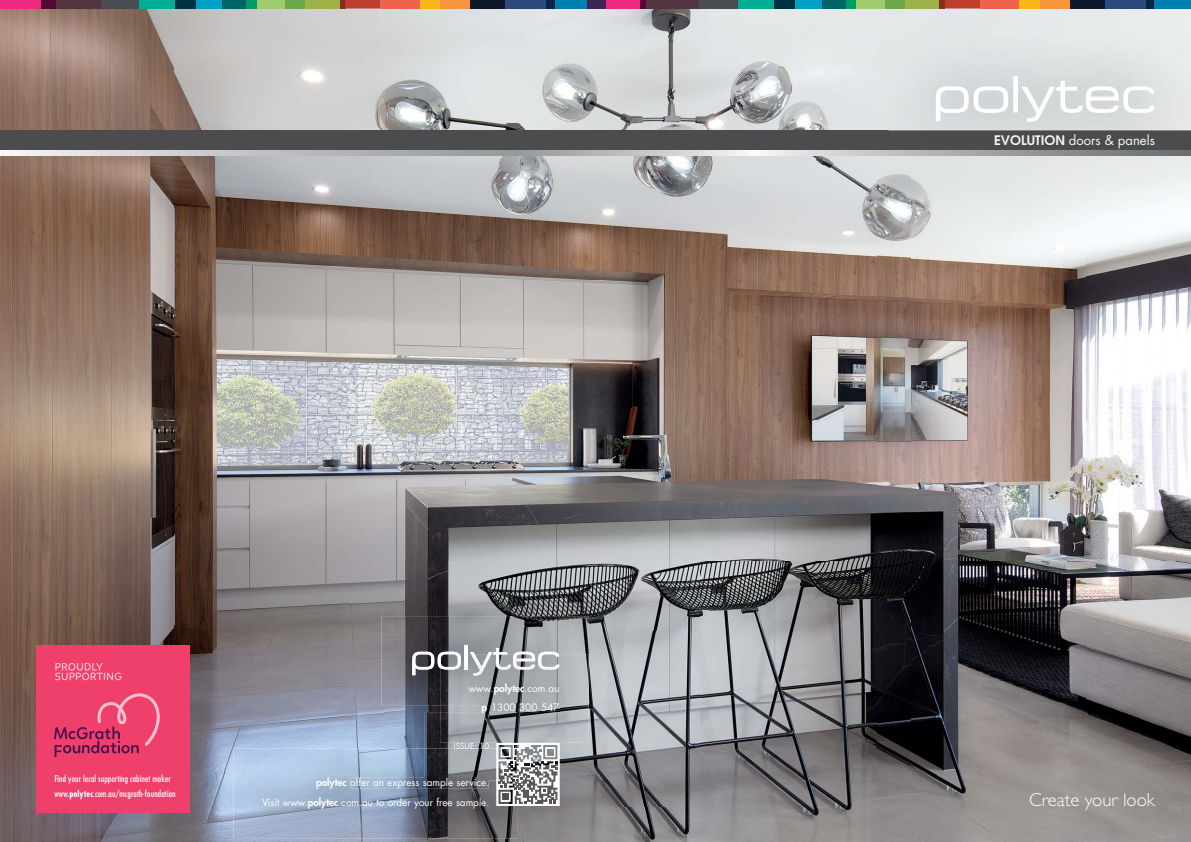
<style>
.page{position:relative;width:1191px;height:842px;background:#fff}
.page>*{position:absolute;margin:0;border:0;box-sizing:border-box;transform-origin:0 0}
.t1{font:300 18.8px "Gill Sans";color:#fff}
.t2{font:600 13.1px "Avant Garde";color:#f4f5f5}
.t3{font:10px/19.8px "Futura";color:#fff;text-align:right}
.t4{font:10px "Futura";color:#fdfdfd}
.t5{font:condensed 9px/14.5px "Futura";letter-spacing:.01em;color:#fff}
.t6{font:8px "Futura";color:#fff}
.s1{font-weight:700}
.s2{font-weight:800}
.s3{color:#f5f6f6}
.s4{font-family:"Futura";font-weight:400}
.s5{font-family:"Futura";font-weight:400;color:#f6f6f7}
.s6{font-family:"Futura";font-weight:400;color:#f7f7f8}
.s7{font-family:"Futura";font-weight:400;color:#f8f8f9}
.s8{font-family:"Futura";font-weight:400;color:#f9f9fa}
</style>
<div class="page">
<img style="left:0;top:9px;width:876px;height:121px">
<img style="left:876px;top:69px;width:35px;height:773px">
<img style="left:0;top:156px;width:876px;height:406px">
<img style="left:911px;top:165px;width:280px;height:677px">
<img style="left:0;top:562px;width:350px;height:140px">
<img style="left:350px;top:562px;width:350px;height:70px">
<img style="left:700px;top:562px;width:176px;height:280px">
<img style="left:350px;top:632px;width:35px;height:116px">
<img style="left:560px;top:632px;width:141px;height:210px">
<img style="left:0;top:702px;width:174px;height:140px">
<img style="left:190px;top:702px;width:160px;height:71px">
<img style="left:385px;top:705px;width:55px;height:43px">
<img style="left:490px;top:743px;width:70px;height:99px">
<img style="left:174px;top:773px;width:70px;height:69px">
<img style="left:244px;top:838px;width:246px;height:4px">
<img style="left:381px;top:616px;width:208px;height:89px">
<svg style="left:470px;top:648px;width:89px;height:6px"></svg>
<svg style="left:412px;top:652px;width:49px;height:23px"></svg>
<hr style="left:464px;top:645px;width:3px;height:24px;background:#fff">
<img style="left:440px;top:654px;width:148px;height:89px">
<img style="left:471px;top:654px;width:20px;height:22px">
<img style="left:492px;top:654px;width:67px;height:15px">
<img style="left:440px;top:654px;width:21px;height:15px">
<img style="left:464px;top:654px;width:3px;height:15px">
<img style="left:492px;top:703px;width:67px;height:8px">
<img style="left:233px;top:748px;width:213px;height:90px">
<img style="left:446px;top:780px;width:71px;height:58px">
<img style="left:350px;top:778px;width:138px;height:11px">
<img style="left:425px;top:712px;width:71px;height:36px">
<img style="left:440px;top:712px;width:78px;height:31px">
<svg style="left:482px;top:706px;width:5px;height:8px"></svg>
<img style="left:425px;top:748px;width:71px;height:32px">
<img style="left:425px;top:778px;width:63px;height:2px">
<svg style="left:496px;top:743px;width:63px;height:63px"></svg>
<div style="left:0;top:130px;width:1191px;height:23px;background:#4c4c4e"></div>
<img style="left:889px;top:36px;width:302px;height:95px">
<svg style="left:935px;top:76px;width:220px;height:46px"></svg>
<svg style="left:0;top:150px;width:1191px;height:6px;background:#b9bbbc"></svg>
<div style="left:0;top:0;width:41px;height:9px;background:#ed2982"></div>
<div style="left:41px;top:0;width:15px;height:9px;background:#520a34"></div>
<div style="left:56px;top:0;width:45px;height:9px;background:#523443"></div>
<div style="left:101px;top:0;width:38px;height:9px;background:#4a4c51"></div>
<div style="left:175px;top:0;width:21px;height:9px;background:#003143"></div>
<div style="left:196px;top:0;width:27px;height:9px;background:#009fc3"></div>
<div style="left:139px;top:0;width:36px;height:9px;background:#00ae95"></div>
<div style="left:419px;top:0;width:21px;height:9px;background:#f9b71a"></div>
<div style="left:440px;top:0;width:31px;height:9px;background:#f7943c"></div>
<div style="left:505px;top:0;width:41px;height:9px;background:#2c497d"></div>
<div style="left:546px;top:0;width:9px;height:9px;background:#0b2445"></div>
<div style="left:555px;top:0;width:32px;height:9px;background:#0080b0"></div>
<div style="left:587px;top:0;width:19px;height:9px;background:#3e2451"></div>
<div style="left:606px;top:0;width:34px;height:9px;background:#ed2982"></div>
<div style="left:640px;top:0;width:6px;height:9px;background:#520a34"></div>
<div style="left:646px;top:0;width:54px;height:9px;background:#523443"></div>
<div style="left:700px;top:0;width:38px;height:9px;background:#4a4c51"></div>
<div style="left:774px;top:0;width:21px;height:9px;background:#003143"></div>
<div style="left:795px;top:0;width:27px;height:9px;background:#009fc3"></div>
<div style="left:845px;top:0;width:12px;height:9px;background:#009c67"></div>
<div style="left:857px;top:0;width:28px;height:9px;background:#9fcc6d"></div>
<div style="left:885px;top:0;width:20px;height:9px;background:#6ca84c"></div>
<div style="left:905px;top:0;width:34px;height:9px;background:#9db248"></div>
<div style="left:939px;top:0;width:5px;height:9px;background:#822e23"></div>
<div style="left:738px;top:0;width:36px;height:9px;background:#00ae95"></div>
<div style="left:1145px;top:0;width:9px;height:9px;background:#0b2445"></div>
<div style="left:1154px;top:0;width:37px;height:9px;background:#0080b0"></div>
<div style="left:471px;top:0;width:34px;height:9px;background:#0f1828"></div>
<svg style="left:944px;top:0;width:36px;height:9px"></svg>
<div style="left:980px;top:0;width:39px;height:9px;background:#ee634d"></div>
<div style="left:1019px;top:0;width:20px;height:9px;background:#f9b71a"></div>
<div style="left:1039px;top:0;width:31px;height:9px;background:#f7943c"></div>
<div style="left:1104px;top:0;width:42px;height:9px;background:#2c497d"></div>
<div style="left:1070px;top:0;width:34px;height:9px;background:#0f1828"></div>
<div style="left:822px;top:0;width:23px;height:9px;background:#006368"></div>
<div style="left:246px;top:0;width:11px;height:9px;background:#009c67"></div>
<div style="left:257px;top:0;width:28px;height:9px;background:#9fcc6d"></div>
<div style="left:285px;top:0;width:21px;height:9px;background:#6ca84c"></div>
<div style="left:306px;top:0;width:34px;height:9px;background:#9db248"></div>
<div style="left:340px;top:0;width:5px;height:9px;background:#822e23"></div>
<svg style="left:345px;top:0;width:36px;height:9px"></svg>
<div style="left:381px;top:0;width:38px;height:9px;background:#ee634d"></div>
<div style="left:223px;top:0;width:23px;height:9px;background:#006368"></div>
<div style="left:36px;top:645px;width:154px;height:167px;background:#ef3f6b"></div>
<svg style="left:54px;top:693px;width:106px;height:64px"></svg>
<svg style="left:55px;top:663px;width:66px;height:17px"></svg>
<p class="t5" style="left:54px;top:772px;width:123px">Find your local supporting cabinet maker www.<span class="s1">polytec</span>.com.au/mcgrath-foundation</p>
<p class="t3" style="left:468px;top:679px;width:93px">www.<span class="s2">polytec</span>.com.au <span class="s2">p</span> 1300 300 547</p>
<p class="t6" style="left:454px;top:742px;width:37px">ISSUE: 10</p>
<p class="t3" style="left:262px;top:773px;width:229px"><span class="s2">polytec</span> offer an express samp e serv ce.<br>Visit www.<span class="s2">polytec</span>.com.au to order your free sample.</p>
<p class="t4" style="left:446px;top:778px;width:4px">l</p>
<p class="t4" style="left:474px;top:778px;width:4px">i</p>
<h2 class="t2" style="left:994px;top:135px;width:162px"><span class="s3">E</span>VOLUTIO<span class="s3">N</span> <span class="s4">d</span><span class="s5">oors</span> <span class="s4">&amp;</span> <span class="s6">pa</span><span class="s7">nel</span><span class="s8">s</span></h2>
<h1 class="t1" style="left:1029px;top:793px;width:127px">Create your look</h1>
</div>
